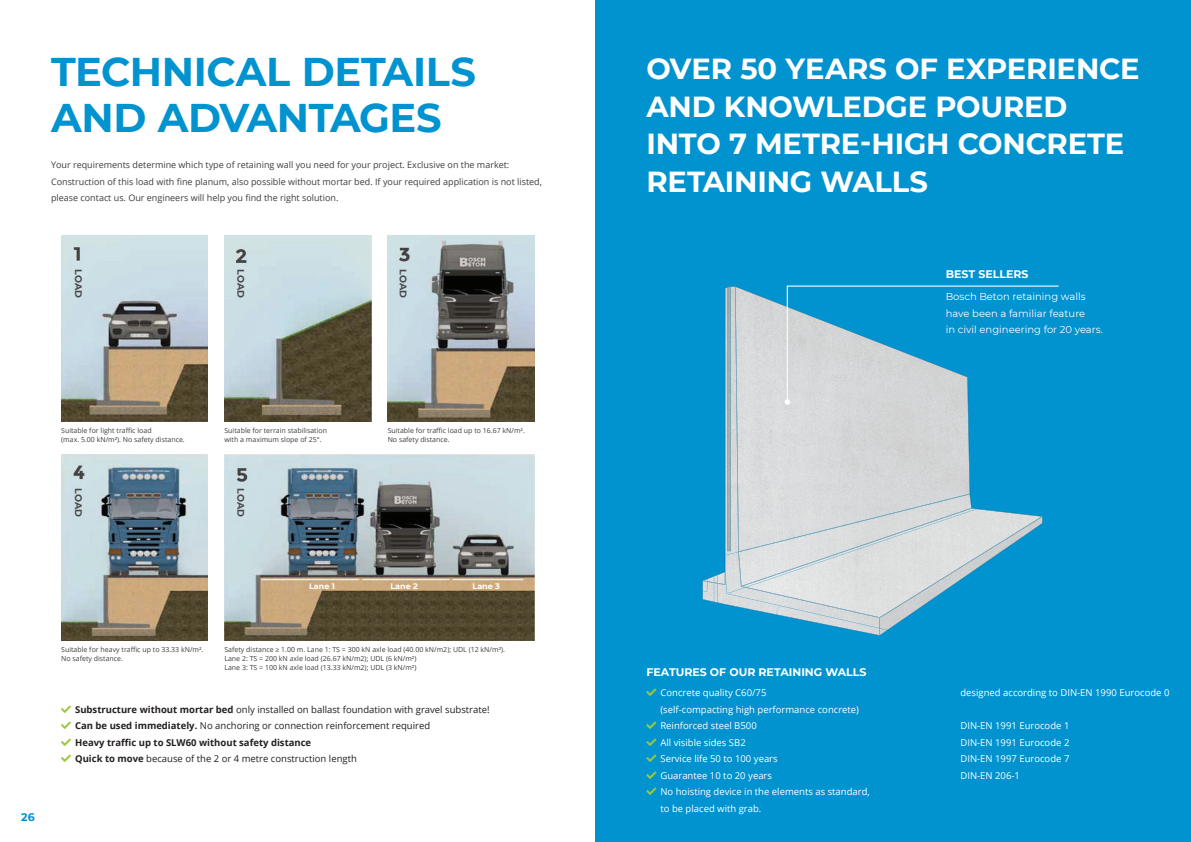
<style>
.page{position:relative;width:1191px;height:842px;background:#fff}
.page>*{position:absolute;margin:0;border:0;box-sizing:border-box;transform-origin:0 0}
.t1{font:700 40px/46px "Montserrat";letter-spacing:-.01em;color:#0093d0}
.t2{font:700 29px/37.7px "Montserrat";letter-spacing:-.005em;color:#fff}
.t3{font:700 11px "Montserrat";color:#fff}
.t4{font:700 11px "Montserrat";color:#0093d0}
.t5{font:10px/16.5px "Montserrat";color:#fff}
.t6{font:9.5px/16.5px "Open Sans";color:#fff}
.t7{font:9.5px/16.5px "Open Sans";color:#231f20}
.t8{font:700 9.5px "Montserrat";letter-spacing:-.01em;color:#474848}
.t9{font:9px/16.5px "Open Sans";color:#3e3e3f}
.t10{font:700 8px "Montserrat";letter-spacing:.005em;color:#fff}
.t11{font:7px/9px "Open Sans";color:#3e3e3f}
.s1{font-weight:700}
</style>
<div class="page">
<img style="left:61px;top:236px;width:147px;height:185px">
<img style="left:61px;top:455px;width:147px;height:185px">
<img style="left:224px;top:455px;width:310px;height:185px">
<img style="left:224px;top:236px;width:147px;height:185px">
<img style="left:388px;top:236px;width:146px;height:185px">
<div style="left:595px;top:0;width:596px;height:842px;background:#0093d0"></div>
<svg style="left:702px;top:285px;width:357px;height:351px"></svg>
<h1 class="t1" style="left:51px;top:47px;width:426px">TECHNICAL DETAILS<br>AND ADVANTAGES</h1>
<p class="t9" style="left:51px;top:156px;width:492px">Your requirements determine which type of retaining wall you need for your project. Exclusive on the market:<br>Construction of this load with fine planum, also possible without mortar bed. If your required application is not listed, please contact us. Our engineers will help you find the right solution.</p>
<h3 class="t8" style="left:83px;top:269px;width:30px;rotate:90deg">LOAD</h3>
<h3 class="t8" style="left:245px;top:269px;width:30px;rotate:90deg">LOAD</h3>
<h3 class="t8" style="left:408px;top:269px;width:30px;rotate:90deg">LOAD</h3>
<h3 class="t4" style="left:21px;top:811px;width:15px">26</h3>
<p class="t11" style="left:61px;top:425px;width:125px">Suitable for light traffic load<br>(max. 5.00 kN/m²). No safety distance.</p>
<p class="t11" style="left:388px;top:425px;width:139px">Suitable for traffic load up to 16.67 kN/m².<br>No safety distance.</p>
<p class="t11" style="left:224px;top:426px;width:104px">Suitable for terrain stabilisation with a maximum slope of 25°.</p>
<h3 class="t8" style="left:83px;top:488px;width:30px;rotate:90deg">LOAD</h3>
<h3 class="t8" style="left:245px;top:488px;width:30px;rotate:90deg">LOAD</h3>
<p class="t10" style="left:309px;top:582px;width:27px">Lane 1</p>
<p class="t10" style="left:390px;top:582px;width:29px">Lane 2</p>
<p class="t10" style="left:472px;top:582px;width:29px">Lane 3</p>
<p class="t11" style="left:61px;top:645px;width:144px">Suitable for heavy traffic up to 33.33 kN/m².<br>No safety distance.</p>
<p class="t11" style="left:224px;top:645px;width:282px">Safety distance ≥ 1.00 m. Lane 1: TS = 300 kN axle load (40.00 kN/m2); UDL (12 kN/m²).<br>Lane 2: TS = 200 kN axle load (26.67 kN/m2); UDL (6 kN/m²)<br>Lane 3: TS = 100 kN axle load (13.33 kN/m2); UDL (3 kN/m²)</p>
<p class="t7" style="left:75px;top:702px;width:416px"><span class="s1">Substructure without mortar bed</span> only installed on ballast foundation with gravel substrate!<br><span class="s1">Can be used immediately.</span> No anchoring or connection reinforcement required<br><span class="s1">Heavy traffic up to SLW60 without safety distance<br>Quick to move</span> because of the 2 or 4 metre construction length</p>
<h2 class="t2" style="left:646px;top:51px;width:494px">OVER 50 YEARS OF EXPERIENCE<br>AND KNOWLEDGE POURED<br>INTO 7 METRE-HIGH CONCRETE<br>RETAINING WALLS</h2>
<h3 class="t3" style="left:945px;top:268px;width:84px">BEST SELLERS</h3>
<h3 class="t5" style="left:945px;top:289px;width:159px">Bosch Beton retaining walls have been a familiar feature<br>in civil engineering for 20 years.</h3>
<h3 class="t3" style="left:646px;top:666px;width:221px">FEATURES OF OUR RETAINING WALLS</h3>
<p class="t6" style="left:660px;top:685px;width:211px">Concrete quality C60/75<br>(self-compacting high performance concrete)<br>Reinforced steel B500<br>All visible sides SB2<br>Service life 50 to 100 years<br>Guarantee 10 to 20 years<br>No hoisting device in the elements as standard, to be placed with grab.</p>
<h3 class="t6" style="left:960px;top:684px;width:210px">designed according to DIN-EN 1990 Eurocode 0</h3>
<h3 class="t6" style="left:960px;top:717px;width:110px;text-align:justify">DIN-EN 1991 Eurocode 1<br>DIN-EN 1991 Eurocode 2<br>DIN-EN 1997 Eurocode 7<br>DIN-EN 206-1</h3>
</div>
